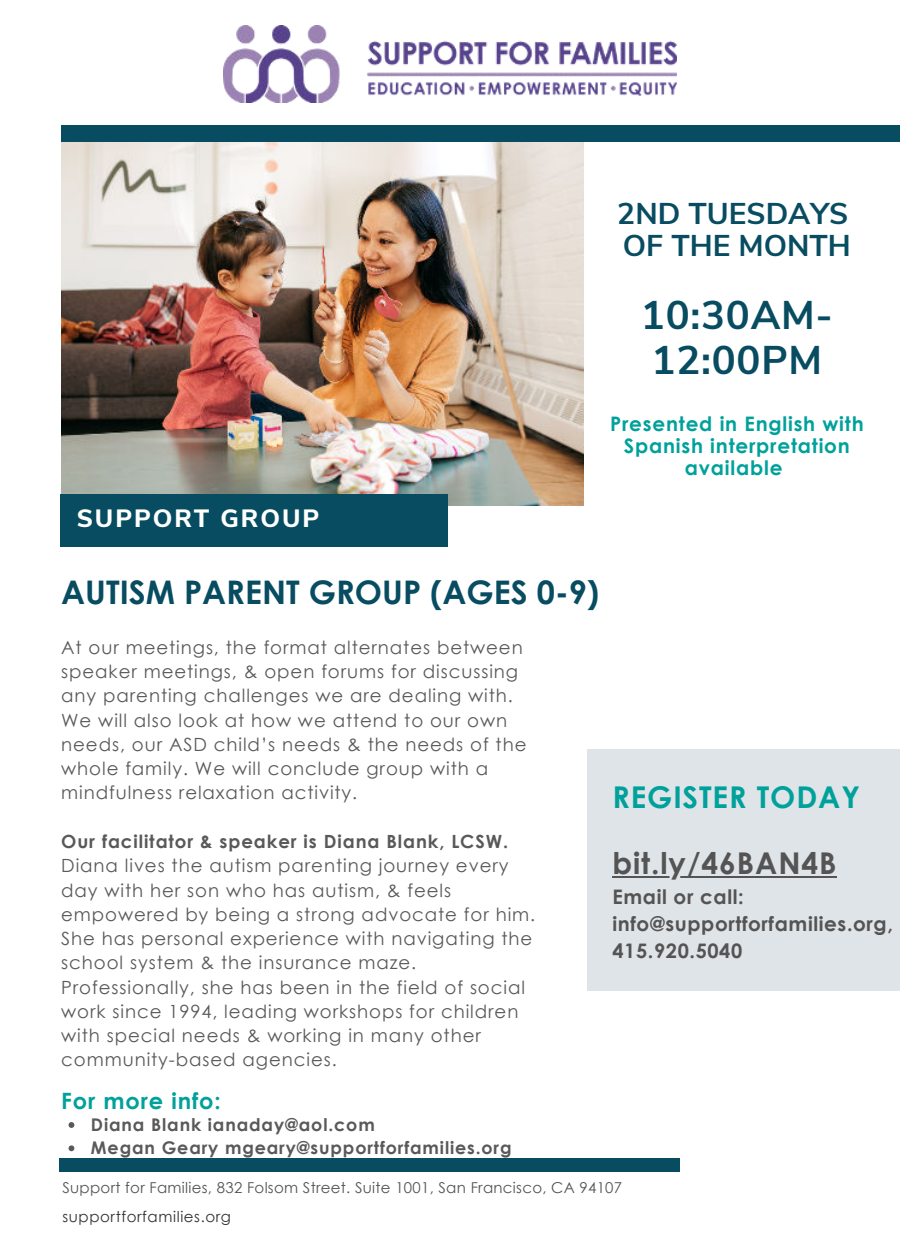
<style>
.page{position:relative;width:900px;height:1260px;background:#fff}
.page>*{position:absolute;margin:0;border:0;box-sizing:border-box;transform-origin:0 0}
.t1{font:700 40px/45px "Nunito Sans";letter-spacing:.02em;color:#084c61}
.t2{font:700 32.5px "Century Gothic";color:#084c61}
.t3{font:700 30px/32px "Nunito Sans";color:#084c61}
.t4{font:700 30px "Century Gothic";letter-spacing:.03em;color:#545454}
.t5{font:700 30px "Century Gothic";letter-spacing:.03em;color:#00a19b}
.t6{font:800 25px "Nunito Sans";letter-spacing:.08em;color:#fff}
.t7{font:700 22.5px "Century Gothic";letter-spacing:.04em;color:#00a19b}
.t8{font:700 20px/26.8px "Century Gothic";letter-spacing:.03em;color:#545454}
.t9{font:700 20px/21.8px "Century Gothic";letter-spacing:.04em;color:#00a19b;text-align:center}
.t10{font:18.25px/24.2px "Century Gothic";letter-spacing:.05em;color:#595959}
.t11{font:700 18.25px "Century Gothic";letter-spacing:.05em;color:#595959}
.t12{font:700 17.5px/23.2px "Century Gothic";letter-spacing:.05em;color:#595959}
.t13{font:15px "Century Gothic";letter-spacing:.02em;color:#545454}
.t14{font:15px "Century Gothic";letter-spacing:.04em;color:#323232}
</style>
<div class="page">
<div style="left:59px;top:1158px;width:621px;height:13px;background:#084c61"></div>
<div style="left:588px;top:749px;width:312px;height:242px;background:#dfe4e8"></div>
<div style="left:61px;top:125px;width:839px;height:17px;background:#084c61"></div>
<img style="left:223px;top:26px;width:454px;height:77px">
<img style="left:61px;top:142px;width:523px;height:364px">
<div style="left:60px;top:494px;width:388px;height:53px;background:#084c61"></div>
<hr style="left:612px;top:876px;width:225px;height:2px;background:#545454">
<svg style="left:69px;top:1122px;width:5px;height:6px"></svg>
<svg style="left:69px;top:1145px;width:5px;height:6px"></svg>
<h3 class="t3" style="left:617px;top:196px;width:235px">2ND TUESDAYS<br>OF THE MONTH</h3>
<h1 class="t1" style="left:641px;top:290px;width:193px">10:30AM-<br>12:00PM</h1>
<h3 class="t6" style="left:77px;top:500px;width:244px">SUPPORT GROUP</h3>
<p class="t9" style="left:610px;top:413px;width:255px">Presented in English with<br>Spanish interpretation available</p>
<h2 class="t2" style="left:61px;top:572px;width:539px">AUTISM PARENT GROUP (AGES 0-9)</h2>
<p class="t10" style="left:61px;top:635px;width:467px">At our meetings, the format alternates between speaker meetings, &amp; open forums for discussing any parenting challenges we are dealing with.<br>We will also look at how we attend to our own needs, our ASD child’s needs &amp; the needs of the whole family. We will conclude group with a mindfulness relaxation activity.</p>
<p class="t11" style="left:61px;top:828px;width:448px">Our facilitator &amp; speaker is Diana Blank, LCSW.</p>
<p class="t10" style="left:61px;top:853px;width:476px">Diana lives the autism parenting journey every day with her son who has autism, &amp; feels empowered by being a strong advocate for him.<br>She has personal experience with navigating the school system &amp; the insurance maze.<br>Professionally, she has been in the field of social work since 1994, leading workshops for children with special needs &amp; working in many other community-based agencies.</p>
<p class="t7" style="left:61px;top:1087px;width:161px">For more info:</p>
<p class="t12" style="left:91px;top:1112px;width:422px">Diana Blank ianaday@aol.com<br>Megan Geary mgeary@supportforfamilies.org</p>
<h3 class="t5" style="left:612px;top:778px;width:249px">REGISTER TODAY</h3>
<h3 class="t4" style="left:612px;top:845px;width:226px">bit.ly/46BAN4B</h3>
<p class="t8" style="left:612px;top:883px;width:282px">Email or call: info@supportforfamilies.org,<br>415.920.5040</p>
<p class="t13" style="left:62px;top:1177px;width:561px">Support for Families, 832 Folsom Street. Suite 1001, San Francisco, CA 94107</p>
<p class="t14" style="left:62px;top:1207px;width:170px">supportforfamilies.org</p>
</div>
